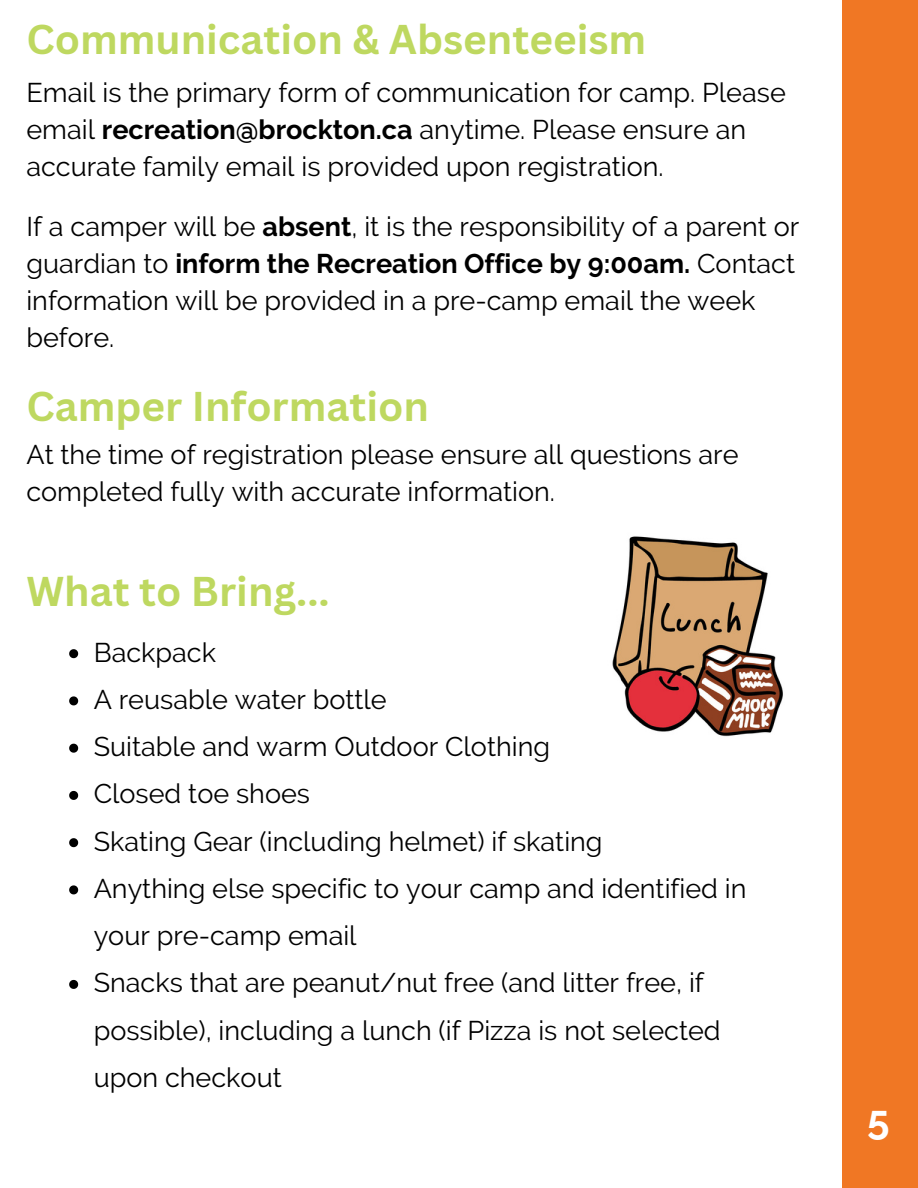
<style>
.page{position:relative;width:918px;height:1188px;background:#fff}
.page>*{position:absolute;margin:0;border:0;box-sizing:border-box;transform-origin:0 0}
.t1{font:700 40.5px "Canva Sans";color:#bed860}
.t2{font:700 40.5px "Raleway";color:#fff}
.t3{font:27px/37.2px "Raleway";color:#000}
.s1{font-weight:700}
</style>
<div class="page">
<div style="left:843px;top:0;width:75px;height:1188px;background:#f07724"></div>
<img style="left:612px;top:536px;width:171px;height:201px">
<svg style="left:69px;top:649px;width:9px;height:9px"></svg>
<svg style="left:69px;top:696px;width:9px;height:9px"></svg>
<svg style="left:69px;top:744px;width:9px;height:9px"></svg>
<svg style="left:69px;top:791px;width:9px;height:9px"></svg>
<svg style="left:69px;top:838px;width:9px;height:9px"></svg>
<svg style="left:69px;top:885px;width:9px;height:9px"></svg>
<svg style="left:69px;top:980px;width:9px;height:9px"></svg>
<p class="t1" style="left:26px;top:11px;width:621px">Communication &amp; Absenteeism</p>
<p class="t3" style="left:26px;top:74px;width:761px">Email is the primary form of communication for camp. Please email <span class="s1">recreation@brockton.ca</span> anytime. Please ensure an accurate family email is provided upon registration.</p>
<p class="t3" style="left:26px;top:208px;width:774px">If a camper will be <span class="s1">absent</span>, it is the responsibility of a parent or guardian to <span class="s1">inform the Recreation Office by 9:00am.</span> Contact information will be provided in a pre-camp email the week before.</p>
<h1 class="t1" style="left:26px;top:378px;width:404px">Camper Information</h1>
<p class="t3" style="left:26px;top:436px;width:714px">At the time of registration please ensure all questions are completed fully with accurate information.</p>
<h1 class="t1" style="left:26px;top:562px;width:305px">What to Bring...</h1>
<p class="t3" style="left:94px;top:633px;width:124px">Backpack</p>
<p class="t3" style="left:94px;top:681px;width:295px">A reusable water bottle</p>
<p class="t3" style="left:94px;top:728px;width:458px">Suitable and warm Outdoor Clothing</p>
<p class="t3" style="left:94px;top:775px;width:218px">Closed toe shoes</p>
<p class="t3" style="left:94px;top:822px;width:510px">Skating Gear (including helmet) if skating</p>
<p class="t3" style="left:94px;top:865px;width:654px;line-height:47.2px">Anything else specific to your camp and identified in your pre-camp email</p>
<p class="t3" style="left:94px;top:959px;width:629px;line-height:47.2px">Snacks that are peanut/nut free (and litter free, if possible), including a lunch (if Pizza is not selected upon checkout</p>
<h1 class="t2" style="left:867px;top:1096px;width:24px">5</h1>
</div>
